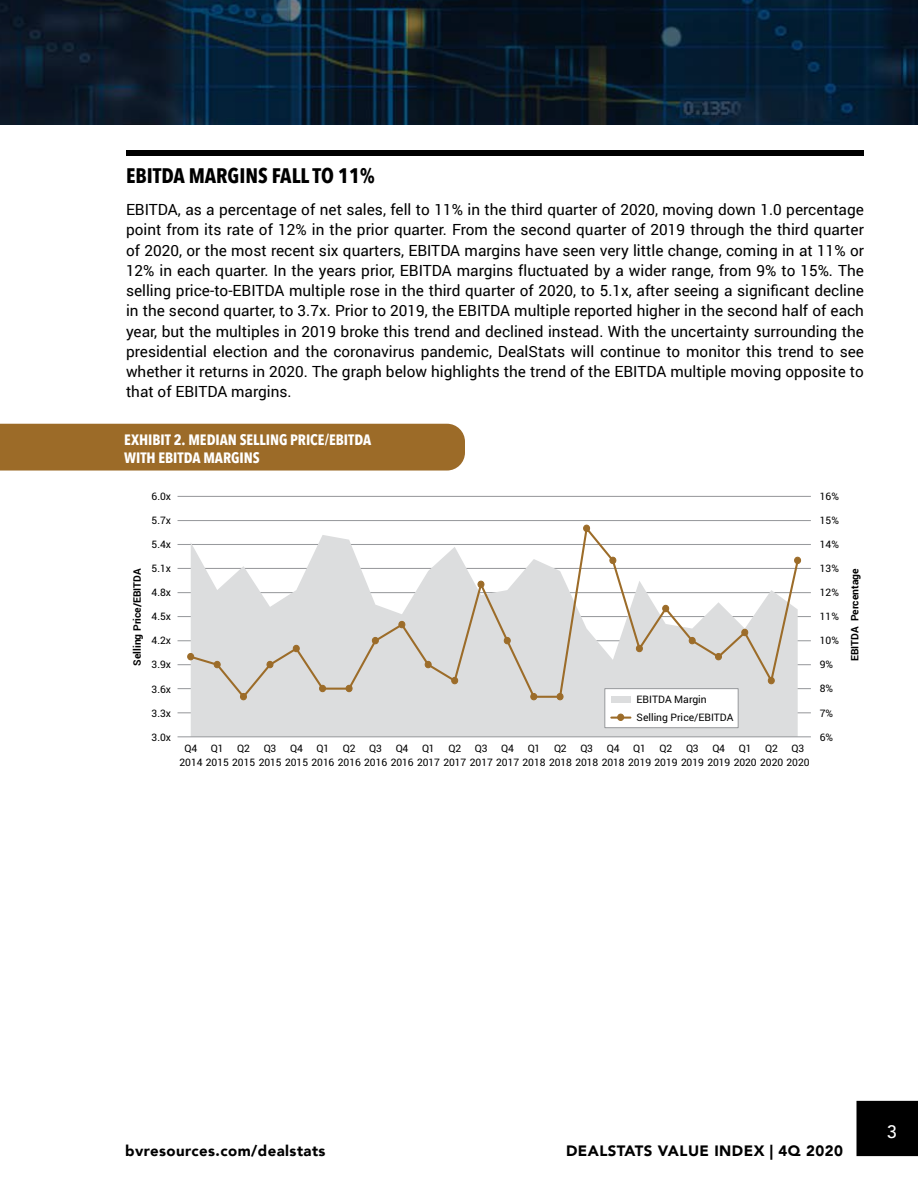
<style>
.page{position:relative;width:918px;height:1188px;background:#fff}
.page>*{position:absolute;margin:0;border:0;box-sizing:border-box;transform-origin:0 0}
.t1{font:700 21px "Avenir Next Condensed";color:#000}
.t2{font:500 18px "Avenir";color:#fff}
.t3{font:15.3px/20.2px "Roboto";color:#000;text-align:justify}
.t4{font:900 15px "Avenir";letter-spacing:.03em;color:#000}
.t5{font:700 15px/18px "Avenir Next Condensed";letter-spacing:-.005em;color:#fff}
.t6{font:10.35px/13.8px "Roboto";letter-spacing:-.015em;color:#000}
.t7{font:700 10.35px "Roboto";color:#000}
</style>
<div class="page">
<div style="left:856px;top:1101px;width:62px;height:55px;background:#000"></div>
<svg style="left:0;top:0;width:918px;height:124px;background:#081c2d"></svg>
<div style="left:126px;top:150px;width:738px;height:6px;background:#000"></div>
<div style="left:0;top:424px;width:465px;height:47px;background:#9c6b28"></div>
<hr style="left:178px;top:496px;width:633px;height:1px;background:#989a9d">
<hr style="left:178px;top:520px;width:633px;height:1px;background:#989a9d">
<hr style="left:178px;top:544px;width:633px;height:1px;background:#989a9d">
<hr style="left:178px;top:568px;width:633px;height:1px;background:#989a9d">
<hr style="left:178px;top:592px;width:633px;height:1px;background:#989a9d">
<hr style="left:178px;top:616px;width:633px;height:1px;background:#989a9d">
<hr style="left:178px;top:640px;width:633px;height:1px;background:#989a9d">
<hr style="left:178px;top:664px;width:633px;height:1px;background:#989a9d">
<hr style="left:178px;top:688px;width:633px;height:1px;background:#989a9d">
<hr style="left:178px;top:712px;width:633px;height:1px;background:#989a9d">
<div style="left:191px;top:700px;width:607px;height:36px;background:#dcddde"></div>
<hr style="left:178px;top:736px;width:633px;height:1px;background:#989a9d">
<svg style="left:188px;top:524px;width:612px;height:176px"></svg>
<div style="left:188px;top:653px;width:6px;height:7px;background:#9c6c29;border-radius:50%"></div>
<div style="left:187px;top:653px;width:7px;height:7px;border:1px solid #9c6c29;border-radius:50%"></div>
<div style="left:214px;top:661px;width:6px;height:7px;background:#9c6c29;border-radius:50%"></div>
<div style="left:214px;top:661px;width:7px;height:7px;border:1px solid #9c6c29;border-radius:50%"></div>
<div style="left:240px;top:693px;width:6px;height:7px;background:#9c6c29;border-radius:50%"></div>
<div style="left:240px;top:693px;width:7px;height:7px;border:1px solid #9c6c29;border-radius:50%"></div>
<div style="left:267px;top:661px;width:6px;height:7px;background:#9c6c29;border-radius:50%"></div>
<div style="left:266px;top:661px;width:7px;height:7px;border:1px solid #9c6c29;border-radius:50%"></div>
<div style="left:293px;top:645px;width:6px;height:7px;background:#9c6c29;border-radius:50%"></div>
<div style="left:293px;top:645px;width:7px;height:7px;border:1px solid #9c6c29;border-radius:50%"></div>
<div style="left:320px;top:685px;width:6px;height:7px;background:#9c6c29;border-radius:50%"></div>
<div style="left:319px;top:685px;width:7px;height:7px;border:1px solid #9c6c29;border-radius:50%"></div>
<div style="left:346px;top:685px;width:6px;height:7px;background:#9c6c29;border-radius:50%"></div>
<div style="left:346px;top:685px;width:7px;height:7px;border:1px solid #9c6c29;border-radius:50%"></div>
<div style="left:372px;top:637px;width:6px;height:7px;background:#9c6c29;border-radius:50%"></div>
<div style="left:372px;top:637px;width:7px;height:7px;border:1px solid #9c6c29;border-radius:50%"></div>
<div style="left:399px;top:621px;width:6px;height:7px;background:#9c6c29;border-radius:50%"></div>
<div style="left:398px;top:621px;width:7px;height:7px;border:1px solid #9c6c29;border-radius:50%"></div>
<div style="left:425px;top:661px;width:6px;height:7px;background:#9c6c29;border-radius:50%"></div>
<div style="left:425px;top:661px;width:7px;height:7px;border:1px solid #9c6c29;border-radius:50%"></div>
<div style="left:452px;top:677px;width:6px;height:7px;background:#9c6c29;border-radius:50%"></div>
<div style="left:451px;top:677px;width:7px;height:7px;border:1px solid #9c6c29;border-radius:50%"></div>
<div style="left:478px;top:581px;width:6px;height:7px;background:#9c6c29;border-radius:50%"></div>
<div style="left:477px;top:581px;width:7px;height:7px;border:1px solid #9c6c29;border-radius:50%"></div>
<div style="left:504px;top:637px;width:6px;height:7px;background:#9c6c29;border-radius:50%"></div>
<div style="left:504px;top:637px;width:7px;height:7px;border:1px solid #9c6c29;border-radius:50%"></div>
<div style="left:531px;top:693px;width:6px;height:7px;background:#9c6c29;border-radius:50%"></div>
<div style="left:530px;top:693px;width:7px;height:7px;border:1px solid #9c6c29;border-radius:50%"></div>
<div style="left:557px;top:693px;width:6px;height:7px;background:#9c6c29;border-radius:50%"></div>
<div style="left:557px;top:693px;width:7px;height:7px;border:1px solid #9c6c29;border-radius:50%"></div>
<svg style="left:584px;top:525px;width:6px;height:6px"></svg>
<div style="left:583px;top:525px;width:7px;height:7px;border:1px solid #9c6c29;border-radius:50%"></div>
<div style="left:610px;top:557px;width:6px;height:7px;background:#9c6c29;border-radius:50%"></div>
<div style="left:609px;top:557px;width:7px;height:7px;border:1px solid #9c6c29;border-radius:50%"></div>
<div style="left:636px;top:645px;width:6px;height:7px;background:#9c6c29;border-radius:50%"></div>
<div style="left:636px;top:645px;width:7px;height:7px;border:1px solid #9c6c29;border-radius:50%"></div>
<div style="left:663px;top:605px;width:6px;height:7px;background:#9c6c29;border-radius:50%"></div>
<div style="left:662px;top:605px;width:7px;height:7px;border:1px solid #9c6c29;border-radius:50%"></div>
<div style="left:689px;top:637px;width:6px;height:7px;background:#9c6c29;border-radius:50%"></div>
<div style="left:689px;top:637px;width:7px;height:7px;border:1px solid #9c6c29;border-radius:50%"></div>
<svg style="left:716px;top:653px;width:5px;height:7px"></svg>
<div style="left:715px;top:653px;width:7px;height:7px;border:1px solid #9c6c29;border-radius:50%"></div>
<div style="left:742px;top:629px;width:6px;height:7px;background:#9c6c29;border-radius:50%"></div>
<div style="left:741px;top:629px;width:7px;height:7px;border:1px solid #9c6c29;border-radius:50%"></div>
<div style="left:768px;top:677px;width:6px;height:7px;background:#9c6c29;border-radius:50%"></div>
<div style="left:768px;top:677px;width:7px;height:7px;border:1px solid #9c6c29;border-radius:50%"></div>
<div style="left:795px;top:557px;width:6px;height:7px;background:#9c6c29;border-radius:50%"></div>
<div style="left:794px;top:557px;width:7px;height:7px;border:1px solid #9c6c29;border-radius:50%"></div>
<div style="left:604px;top:688px;width:135px;height:40px;background:#fff;border:1px solid #999b9e"></div>
<div style="left:611px;top:696px;width:19px;height:7px;background:#dcddde"></div>
<svg style="left:611px;top:714px;width:19px;height:6px"></svg>
<div style="left:617px;top:714px;width:7px;height:7px;border:1px solid #9c6c29;border-radius:50%"></div>
<h1 class="t1" style="left:126px;top:163px;width:250px">EBITDA MARGINS FALL TO 11%</h1>
<p class="t3" style="left:126px;top:199px;width:740px">EBITDA, as a percentage of net sales, fell to 11% in the third quarter of 2020, moving down 1.0 percentage point from its rate of 12% in the prior quarter. From the second quarter of 2019 through the third quarter of 2020, or the most recent six quarters, EBITDA margins have seen very little change, coming in at 11% or 12% in each quarter. In the years prior, EBITDA margins fluctuated by a wider range, from 9% to 15%. The selling price-to-EBITDA multiple rose in the third quarter of 2020, to 5.1x, after seeing a significant decline in the second quarter, to 3.7x. Prior to 2019, the EBITDA multiple reported higher in the second half of each year, but the multiples in 2019 broke this trend and declined instead. With the uncertainty surrounding the presidential election and the coronavirus pandemic, DealStats will continue to monitor this trend to see whether it returns in 2020. The graph below highlights the trend of the EBITDA multiple moving opposite to that of EBITDA margins.</p>
<p class="t5" style="left:124px;top:431px;width:249px">EXHIBIT 2. MEDIAN SELLING PRICE/EBITDA<br>WITH EBITDA MARGINS</p>
<p class="t6" style="left:152px;top:489px;width:21px">6.0x</p>
<p class="t6" style="left:820px;top:489px;width:21px">16%</p>
<p class="t6" style="left:152px;top:513px;width:21px">5.7x</p>
<p class="t6" style="left:820px;top:513px;width:21px">15%</p>
<p class="t6" style="left:152px;top:537px;width:21px">5.4x</p>
<p class="t6" style="left:820px;top:537px;width:21px">14%</p>
<p class="t6" style="left:820px;top:561px;width:21px">13%</p>
<p class="t6" style="left:152px;top:561px;width:21px">5.1x</p>
<p class="t7" style="left:130px;top:666px;width:99px;rotate:-90deg">Selling Price/EBITDA</p>
<p class="t7" style="left:847px;top:661px;width:94px;rotate:-90deg">EBITDA Percentage</p>
<p class="t6" style="left:637px;top:690px;width:98px;line-height:18px">EBITDA Margin<br>Selling Price/EBITDA</p>
<p class="t6" style="left:820px;top:585px;width:21px">12%</p>
<p class="t6" style="left:152px;top:585px;width:21px">4.8x</p>
<p class="t6" style="left:820px;top:609px;width:21px">11%</p>
<p class="t6" style="left:152px;top:609px;width:21px">4.5x</p>
<p class="t6" style="left:820px;top:633px;width:21px">10%</p>
<p class="t6" style="left:152px;top:633px;width:21px">4.2x</p>
<p class="t6" style="left:820px;top:657px;width:15px">9%</p>
<p class="t6" style="left:152px;top:657px;width:21px">3.9x</p>
<p class="t6" style="left:820px;top:682px;width:15px">8%</p>
<p class="t6" style="left:152px;top:682px;width:21px">3.6x</p>
<p class="t6" style="left:820px;top:706px;width:15px">7%</p>
<p class="t6" style="left:152px;top:706px;width:21px">3.3x</p>
<p class="t6" style="left:152px;top:730px;width:21px">3.0x</p>
<p class="t6" style="left:180px;top:741px;width:632px;text-indent:5px">Q4<br>2014 2015 2015 2015 2015 2016 2016 2016 2016 2017 2017 2017 2017 2018 2018 2018 2018 2019 2019 2019 2019 2020 2020 2020</p>
<p class="t6" style="left:211px;top:741px;width:14px">Q1</p>
<p class="t6" style="left:237px;top:741px;width:14px">Q2</p>
<p class="t6" style="left:264px;top:741px;width:14px">Q3</p>
<p class="t6" style="left:290px;top:741px;width:14px">Q4</p>
<p class="t6" style="left:317px;top:741px;width:14px">Q1</p>
<p class="t6" style="left:343px;top:741px;width:14px">Q2</p>
<p class="t6" style="left:369px;top:741px;width:14px">Q3</p>
<p class="t6" style="left:396px;top:741px;width:14px">Q4</p>
<p class="t6" style="left:422px;top:741px;width:14px">Q1</p>
<p class="t6" style="left:448px;top:741px;width:14px">Q2</p>
<p class="t6" style="left:475px;top:741px;width:14px">Q3</p>
<p class="t6" style="left:501px;top:741px;width:14px">Q4</p>
<p class="t6" style="left:528px;top:741px;width:14px">Q1</p>
<p class="t6" style="left:554px;top:741px;width:14px">Q2</p>
<p class="t6" style="left:580px;top:741px;width:14px">Q3</p>
<p class="t6" style="left:607px;top:741px;width:14px">Q4</p>
<p class="t6" style="left:633px;top:741px;width:14px">Q1</p>
<p class="t6" style="left:660px;top:741px;width:14px">Q2</p>
<p class="t6" style="left:686px;top:741px;width:14px">Q3</p>
<p class="t6" style="left:712px;top:741px;width:14px">Q4</p>
<p class="t6" style="left:739px;top:741px;width:14px">Q1</p>
<p class="t6" style="left:765px;top:741px;width:14px">Q2</p>
<p class="t6" style="left:792px;top:741px;width:14px">Q3</p>
<p class="t6" style="left:820px;top:730px;width:15px">6%</p>
<p class="t4" style="left:125px;top:1138px;width:202px">bvresources.com/dealstats</p>
<p class="t4" style="left:566px;top:1138px;width:278px">DEALSTATS VALUE INDEX | 4Q 2020</p>
<p class="t2" style="left:887px;top:1117px;width:12px">3</p>
</div>
